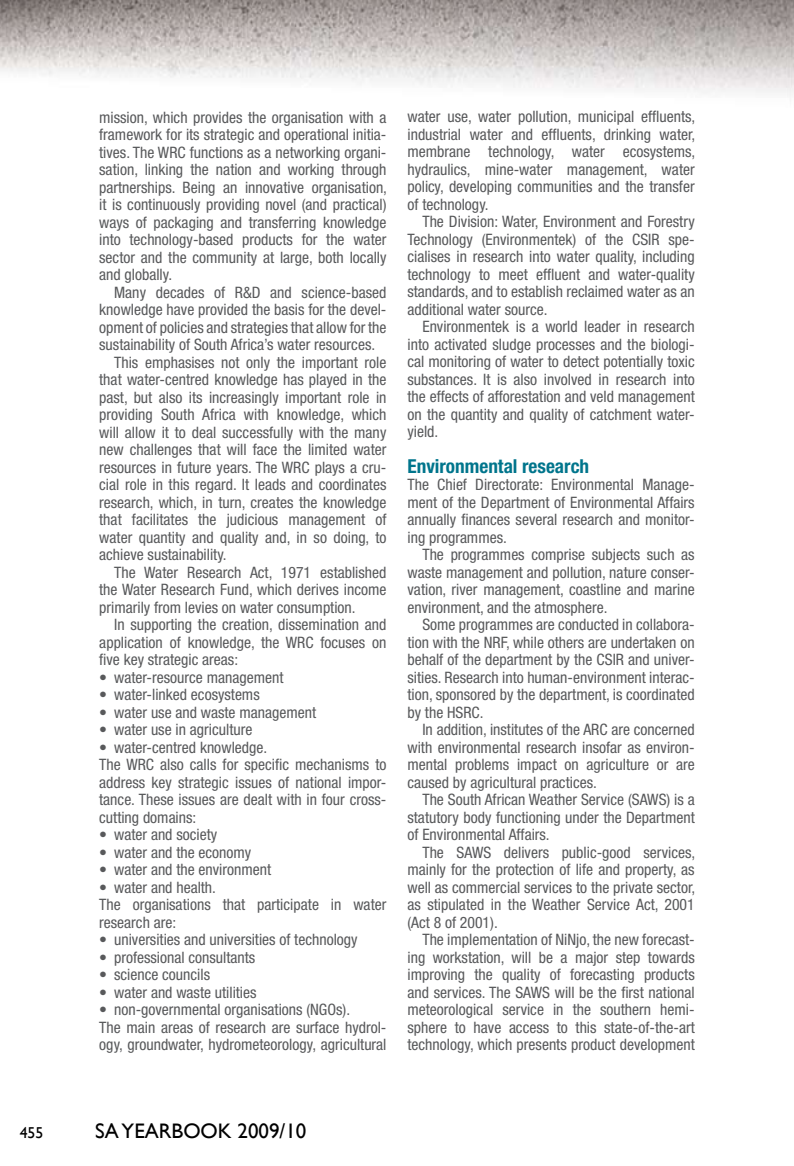
<style>
.page{position:relative;width:794px;height:1166px;background:#fff}
.page>*{position:absolute;margin:0;border:0;box-sizing:border-box;transform-origin:0 0}
.t1{font:21px "Gill Sans";color:#000}
.t2{font:700 condensed 19.25px "Helvetica Neue";color:#00758c}
.t3{font:condensed 15.75px/17.5px "Helvetica Neue";color:#58595b;text-align:justify}
.t4{font:15.75px "Gill Sans";color:#000}
</style>
<div class="page">
<img style="left:0;top:0;width:794px;height:96px">
<p class="t3" style="left:99px;top:108px;width:289px">mission, which provides the organisation with a framework for its strategic and operational initia&shy;tives. The WRC functions as a networking organi&shy;sation, linking the nation and working through partnerships. Being an innovative organisation, it is continuously providing novel (and practical) ways of packaging and transferring knowledge into technology-based products for the water sector and the community at large, both locally and globally.</p>
<p class="t3" style="left:114px;top:283px;width:274px">Many decades of R&amp;D and science-based</p>
<p class="t3" style="left:99px;top:301px;width:289px">knowledge have provided the basis for the devel-</p>
<p class="t3" style="left:99px;top:318px;width:289px">opment of policies and strategies that allow for the</p>
<p class="t3" style="left:99px;top:336px;width:277px">sustainability of South Africa’s water resources.</p>
<p class="t3" style="left:114px;top:353px;width:274px">This emphasises not only the important role</p>
<p class="t3" style="left:99px;top:371px;width:289px">that water-centred knowledge has played in the</p>
<p class="t3" style="left:99px;top:388px;width:289px">past, but also its increasingly important role in</p>
<p class="t3" style="left:99px;top:406px;width:289px">providing South Africa with knowledge, which</p>
<p class="t3" style="left:99px;top:423px;width:289px">will allow it to deal successfully with the many</p>
<p class="t3" style="left:99px;top:441px;width:289px">new challenges that will face the limited water</p>
<p class="t3" style="left:99px;top:458px;width:289px">resources in future years. The WRC plays a cru-</p>
<p class="t3" style="left:99px;top:476px;width:289px">cial role in this regard. It leads and coordinates</p>
<p class="t3" style="left:99px;top:493px;width:289px">research, which, in turn, creates the knowledge</p>
<p class="t3" style="left:99px;top:511px;width:289px">that facilitates the judicious management of</p>
<p class="t3" style="left:99px;top:528px;width:289px">water quantity and quality and, in so doing, to</p>
<p class="t3" style="left:99px;top:546px;width:129px">achieve sustainability.</p>
<p class="t3" style="left:114px;top:563px;width:274px">The Water Research Act, 1971 established</p>
<p class="t3" style="left:99px;top:581px;width:289px">the Water Research Fund, which derives income</p>
<p class="t3" style="left:99px;top:598px;width:258px">primarily from levies on water consumption.</p>
<p class="t3" style="left:114px;top:616px;width:274px">In supporting the creation, dissemination and</p>
<p class="t3" style="left:99px;top:633px;width:289px">application of knowledge, the WRC focuses on</p>
<p class="t3" style="left:99px;top:651px;width:140px">five key strategic areas:</p>
<p class="t3" style="left:99px;top:668px;width:186px">• water-resource management</p>
<p class="t3" style="left:99px;top:686px;width:162px">• water-linked ecosystems</p>
<p class="t3" style="left:99px;top:703px;width:218px">• water use and waste management</p>
<p class="t3" style="left:99px;top:721px;width:155px">• water use in agriculture</p>
<p class="t3" style="left:99px;top:738px;width:289px;text-align:left">• water-centred knowledge.<br>The WRC also calls for specific mechanisms to address key strategic issues of national impor&shy;tance. These issues are dealt with in four cross&shy;cutting domains:</p>
<p class="t3" style="left:99px;top:826px;width:119px">• water and society</p>
<p class="t3" style="left:99px;top:843px;width:154px">• water and the economy</p>
<p class="t3" style="left:99px;top:861px;width:173px">• water and the environment</p>
<p class="t3" style="left:99px;top:878px;width:289px;text-align:left">• water and health.<br>The organisations that participate in water research are:</p>
<p class="t3" style="left:99px;top:930px;width:260px">• universities and universities of technology</p>
<p class="t3" style="left:99px;top:948px;width:157px">• professional consultants</p>
<p class="t3" style="left:99px;top:965px;width:112px">• science councils</p>
<p class="t3" style="left:99px;top:983px;width:159px">• water and waste utilities</p>
<p class="t3" style="left:99px;top:1000px;width:289px;text-align:left">• non-governmental organisations (NGOs).<br>The main areas of research are surface hydrol&shy;ogy, groundwater, hydrometeorology, agricultural</p>
<p class="t3" style="left:407px;top:108px;width:289px">water use, water pollution, municipal effluents, industrial water and effluents, drinking water, membrane technology, water ecosystems, hydraulics, mine-water management, water policy, developing communities and the transfer of technology.</p>
<p class="t3" style="left:407px;top:213px;width:289px;text-indent:15px">The Division: Water, Environment and Forestry Technology (Environmentek) of the CSIR spe&shy;cialises in research into water quality, including technology to meet effluent and water-quality standards, and to establish reclaimed water as an additional water source.</p>
<p class="t3" style="left:407px;top:318px;width:289px;text-indent:15px">Environmentek is a world leader in research into activated sludge processes and the biologi&shy;cal monitoring of water to detect potentially toxic substances. It is also involved in research into the effects of afforestation and veld management on the quantity and quality of catchment water&shy;yield.</p>
<p class="t2" style="left:407px;top:454px;width:183px">Environmental research</p>
<p class="t3" style="left:407px;top:476px;width:289px">The Chief Directorate: Environmental Manage&shy;ment of the Department of Environmental Affairs annually finances several research and monitor&shy;ing programmes.</p>
<p class="t3" style="left:407px;top:546px;width:289px;text-indent:15px">The programmes comprise subjects such as waste management and pollution, nature conser&shy;vation, river management, coastline and marine environment, and the atmosphere.</p>
<p class="t3" style="left:407px;top:616px;width:289px;text-indent:15px">Some programmes are conducted in collabora&shy;tion with the NRF, while others are undertaken on behalf of the department by the CSIR and univer&shy;sities. Research into human-environment interac&shy;tion, sponsored by the department, is coordinated by the HSRC.</p>
<p class="t3" style="left:407px;top:721px;width:289px;text-indent:15px">In addition, institutes of the ARC are concerned with environmental research insofar as environ&shy;mental problems impact on agriculture or are caused by agricultural practices.</p>
<p class="t3" style="left:407px;top:791px;width:289px;text-indent:15px">The South African Weather Service (SAWS) is a statutory body functioning under the Department of Environmental Affairs.</p>
<p class="t3" style="left:407px;top:843px;width:289px;text-indent:15px">The SAWS delivers public-good services, mainly for the protection of life and property, as well as commercial services to the private sector, as stipulated in the Weather Service Act, 2001 (Act 8 of 2001).</p>
<p class="t3" style="left:407px;top:931px;width:289px;text-indent:15px">The implementation of NiNjo, the new forecast&shy;ing workstation, will be a major step towards improving the quality of forecasting products and services. The SAWS will be the first national meteorological service in the southern hemi&shy;sphere to have access to this state-of-the-art technology, which presents product development</p>
<p class="t4" style="left:20px;top:1123px;width:25px">455</p>
<h1 class="t1" style="left:95px;top:1118px;width:213px">SA YEARBOOK 2009/10</h1>
</div>
